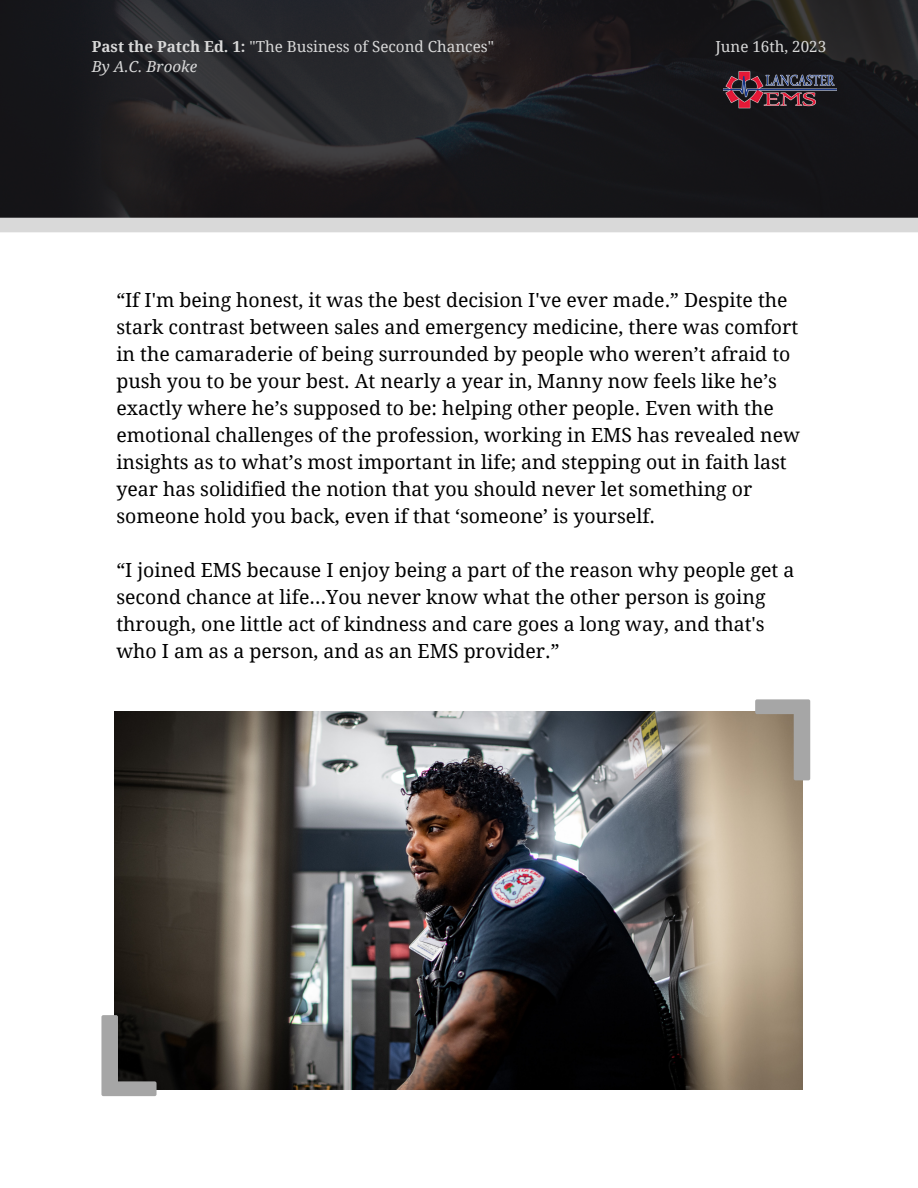
<style>
.page{position:relative;width:918px;height:1188px;background:#fff}
.page>*{position:absolute;margin:0;border:0;box-sizing:border-box;transform-origin:0 0}
.t1{font:19.5px/27px "Droid Serif";color:#000}
.t2{font:15.15px "Droid Serif";color:#d9d9d9}
.t3{font:italic 15.15px "Droid Serif";color:#d9d9d9}
.s1{font-weight:700}
</style>
<div class="page">
<img style="left:0;top:0;width:918px;height:218px">
<div style="left:0;top:218px;width:918px;height:14px;background:#d9d9d9"></div>
<img style="left:115px;top:712px;width:687px;height:378px">
<svg style="left:101px;top:1015px;width:56px;height:81px;background:#504f4e"></svg>
<svg style="left:755px;top:699px;width:55px;height:81px;background:#a09688"></svg>
<img style="left:724px;top:69px;width:112px;height:41px">
<p class="t2" style="left:92px;top:38px;width:404px"><span class="s1">Past the Patch Ed. 1:</span> "The Business of Second Chances"</p>
<p class="t2" style="left:715px;top:38px;width:112px">June 16th, 2023</p>
<p class="t3" style="left:92px;top:58px;width:107px">By A.C. Brooke</p>
<p class="t1" style="left:116px;top:286px;width:685px">“If I'm being honest, it was the best decision I've ever made.” Despite the stark contrast between sales and emergency medicine, there was comfort in the camaraderie of being surrounded by people who weren’t afraid to push you to be your best. At nearly a year in, Manny now feels like he’s exactly where he’s supposed to be: helping other people. Even with the emotional challenges of the profession, working in EMS has revealed new insights as to what’s most important in life; and stepping out in faith last year has solidified the notion that you should never let something or someone hold you back, even if that ‘someone’ is yourself.</p>
<p class="t1" style="left:116px;top:556px;width:680px">“I joined EMS because I enjoy being a part of the reason why people get a second chance at life…You never know what the other person is going through, one little act of kindness and care goes a long way, and that's who I am as a person, and as an EMS provider.”</p>
</div>
